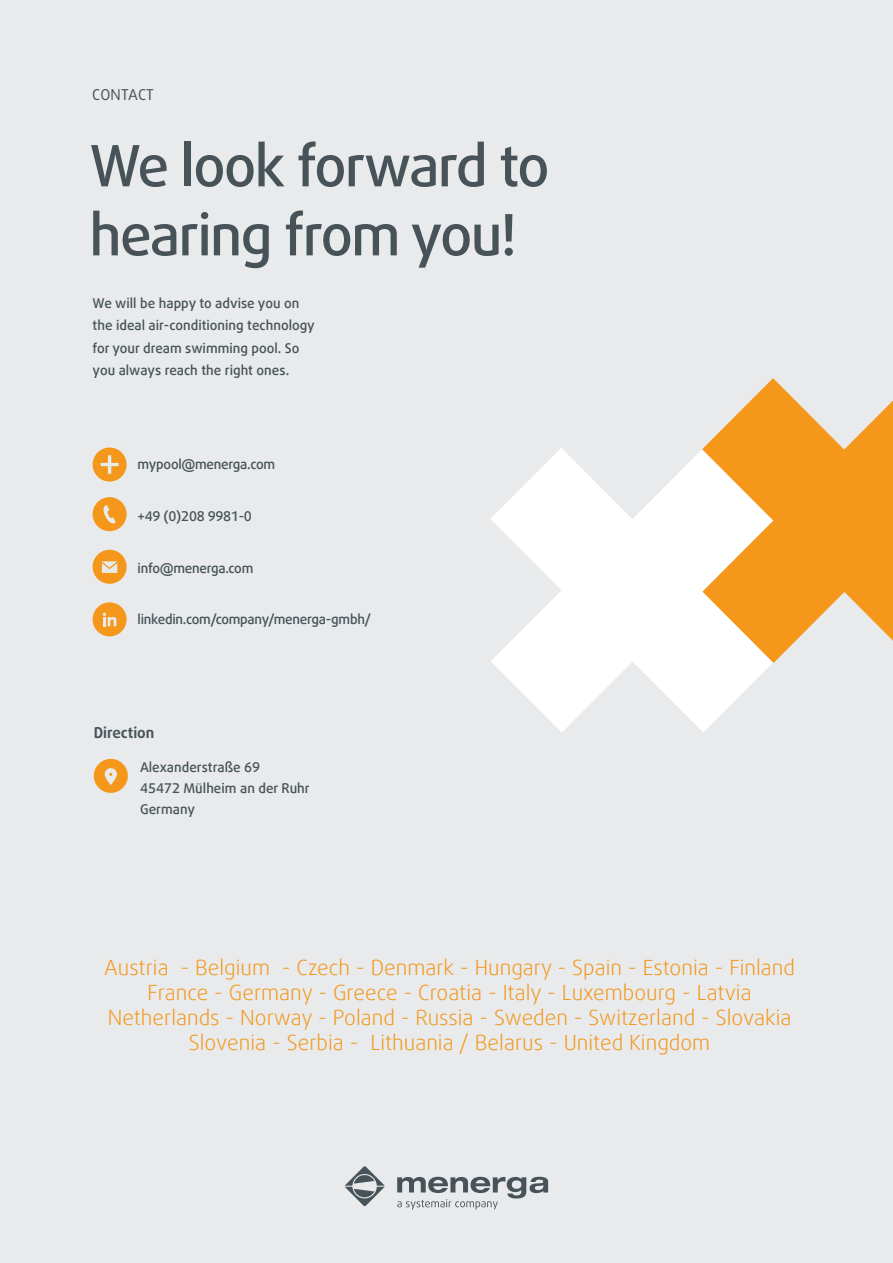
<style>
.page{position:relative;width:893px;height:1263px;background:#e8eaec}
.page>*{position:absolute;margin:0;border:0;box-sizing:border-box;transform-origin:0 0}
.t1{font:500 57px/69px "Daxline Offc Pro";letter-spacing:-.03em;color:#475358}
.t2{font:300 21px "Daxline Offc Pro";color:#f4971a}
.t3{font:700 15px "Daxline Pro";color:#475358}
.t4{font:15px "Daxline Pro";letter-spacing:.01em;color:#475358}
.t5{font:500 13.5px/22.5px "Daxline Offc Pro";color:#475358}
.t6{font:500 13.5px "Daxline Offc Pro";letter-spacing:-.02em;color:#475358}
</style>
<div class="page">
<svg style="left:491px;top:448px;width:281px;height:284px;fill:#fff"></svg>
<svg style="left:702px;top:378px;width:191px;height:285px;fill:#f4971a"></svg>
<svg style="left:345px;top:1166px;width:40px;height:40px"></svg>
<svg style="left:397px;top:1177px;width:151px;height:32px"></svg>
<div style="left:93px;top:602px;width:34px;height:34px;background:#f4971a;border-radius:50%"></div>
<svg style="left:103px;top:612px;width:13px;height:14px"></svg>
<div style="left:93px;top:497px;width:34px;height:34px;background:#f4971a;border-radius:50%"></div>
<svg style="left:103px;top:505px;width:13px;height:19px"></svg>
<div style="left:93px;top:550px;width:34px;height:34px;background:#f4971a;border-radius:50%"></div>
<svg style="left:102px;top:561px;width:15px;height:12px"></svg>
<div style="left:94px;top:759px;width:34px;height:34px;background:#f4971a;border-radius:50%"></div>
<svg style="left:105px;top:768px;width:12px;height:17px"></svg>
<div style="left:93px;top:447px;width:34px;height:35px;background:#f4971a;border-radius:50%"></div>
<svg style="left:101px;top:455px;width:18px;height:19px"></svg>
<p class="t4" style="left:92px;top:85px;width:63px">CONTACT</p>
<p class="t1" style="left:89px;top:132px;width:462px">We look forward to hearing from you!</p>
<p class="t5" style="left:93px;top:292px;width:224px">We will be happy to advise you on the ideal air-conditioning technology for your dream swimming pool. So you always reach the right ones.</p>
<p class="t6" style="left:138px;top:456px;width:139px">mypool@menerga.com</p>
<p class="t6" style="left:138px;top:507px;width:116px">+49 (0)208 9981-0</p>
<p class="t6" style="left:138px;top:559px;width:117px">info@menerga.com</p>
<p class="t6" style="left:138px;top:610px;width:235px">linkedin.com/company/menerga-gmbh/</p>
<p class="t3" style="left:94px;top:722px;width:62px">Direction</p>
<p class="t5" style="left:140px;top:756px;width:122px">Alexanderstraße 69</p>
<p class="t5" style="left:140px;top:777px;width:171px">45472 Mülheim an der Ruhr</p>
<p class="t5" style="left:140px;top:798px;width:57px">Germany</p>
<p class="t2" style="left:104px;top:953px;width:692px">Austria - Belgium - Czech - Denmark - Hungary - Spain - Estonia - Finland</p>
<p class="t2" style="left:147px;top:978px;width:606px">France - Germany - Greece - Croatia - Italy - Luxembourg - Latvia</p>
<p class="t2" style="left:108px;top:1003px;width:685px">Netherlands - Norway - Poland - Russia - Sweden - Switzerland - Slovakia</p>
<p class="t2" style="left:189px;top:1029px;width:523px">Slovenia - Serbia - Lithuania / Belarus - United Kingdom</p>
</div>
